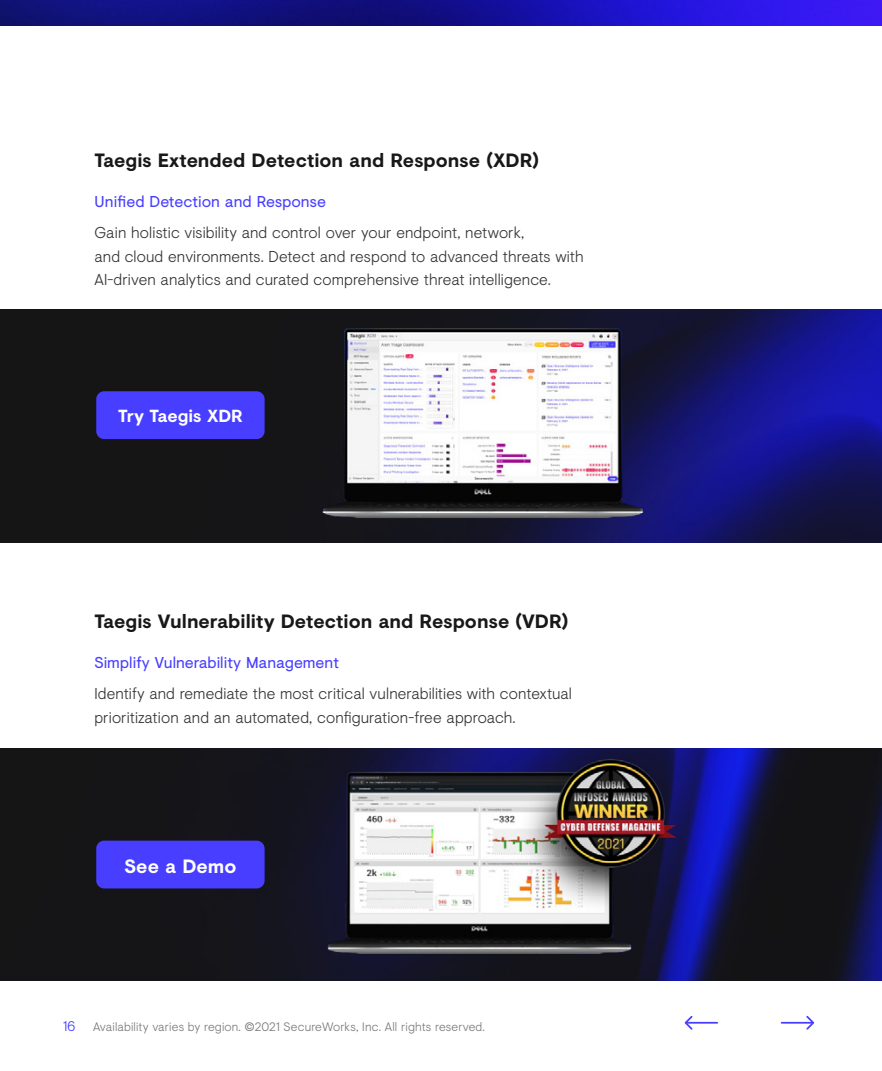
<style>
.page{position:relative;width:882px;height:1071px;background:#fff}
.page>*{position:absolute;margin:0;border:0;box-sizing:border-box;transform-origin:0 0}
.t1{font:700 19.25px "Visuelt";color:#181818}
.t2{font:700 19.25px "Visuelt";letter-spacing:.005em;color:#fff}
.t3{font:700 17.5px "Visuelt";color:#fff}
.t4{font:300 15.75px/23.6px "Visuelt";letter-spacing:.005em;color:#333}
.t5{font:15.75px "Visuelt";color:#473eff}
.t6{font:300 14px "Visuelt";color:#473eff}
.t7{font:300 12.25px "Visuelt";letter-spacing:.01em;color:#787878}
</style>
<div class="page">
<hr style="left:782px;top:1022px;width:31px;height:2px;background:#473eff">
<svg style="left:805px;top:1015px;width:10px;height:15px"></svg>
<hr style="left:686px;top:1022px;width:31px;height:2px;background:#473eff">
<svg style="left:684px;top:1016px;width:10px;height:14px"></svg>
<img style="left:0;top:0;width:882px;height:25px">
<img style="left:0;top:748px;width:882px;height:233px">
<img style="left:0;top:310px;width:882px;height:232px">
<img style="left:260px;top:748px;width:446px;height:233px">
<img style="left:265px;top:309px;width:441px;height:233px">
<div style="left:96px;top:841px;width:169px;height:47px;background:#473eff;border-radius:8px"></div>
<div style="left:96px;top:391px;width:169px;height:48px;background:#473eff;border-radius:8px"></div>
<p class="t1" style="left:94px;top:146px;width:446px">Taegis Extended Detection and Response (XDR)</p>
<p class="t5" style="left:94px;top:190px;width:233px">Unified Detection and Response</p>
<p class="t4" style="left:94px;top:220px;width:491px">Gain holistic visibility and control over your endpoint, network,<br>and cloud environments. Detect and respond to advanced threats with<br>AI-driven analytics and curated comprehensive threat intelligence.</p>
<p class="t3" style="left:118px;top:403px;width:126px">Try Taegis XDR</p>
<p class="t1" style="left:94px;top:607px;width:475px">Taegis Vulnerability Detection and Response (VDR)</p>
<p class="t5" style="left:94px;top:651px;width:246px">Simplify Vulnerability Management</p>
<p class="t4" style="left:94px;top:681px;width:479px">Identify and remediate the most critical vulnerabilities with contextual prioritization and an automated, configuration-free approach.</p>
<p class="t2" style="left:124px;top:852px;width:113px">See a Demo</p>
<p class="t6" style="left:63px;top:1016px;width:14px">16</p>
<p class="t7" style="left:93px;top:1017px;width:393px">Availability varies by region. ©2021 SecureWorks, Inc. All rights reserved.</p>
</div>
